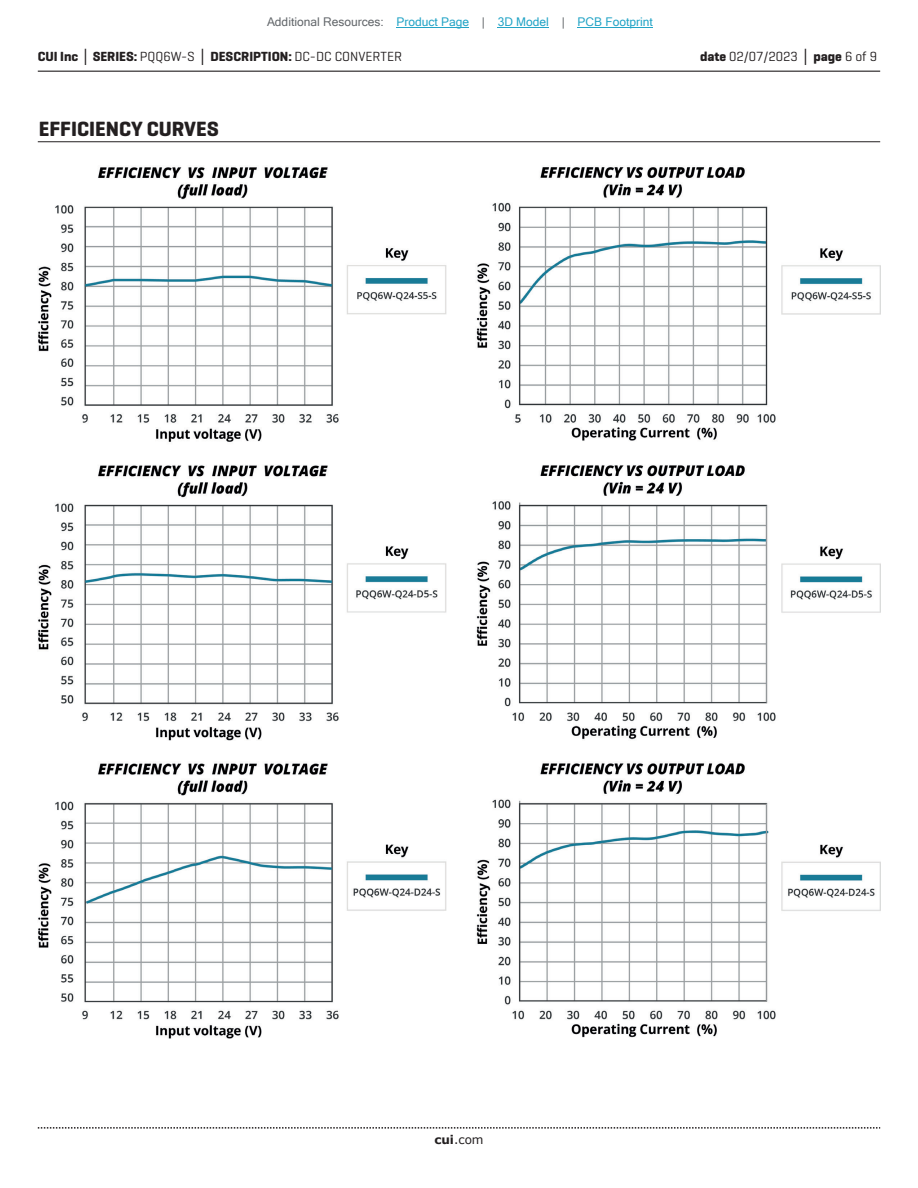
<style>
.page{position:relative;width:918px;height:1188px;background:#fff}
.page>*{position:absolute;margin:0;border:0;box-sizing:border-box;transform-origin:0 0}
.t1{font:700 21px "Geogrotesque";color:#231f20}
.t2{font:700 13.5px "Geogrotesque";color:#231f20}
.t3{font:13.5px "Geogrotesque";color:#231f20}
.t4{font:12px "Microsoft Sans Serif";color:#23a4c6}
.t5{font:12px "Verdana";color:#231f20}
.s1{color:#63676b}
.s2{font-family:"Verdana"}
.s3{font-weight:400}
.s4{font-weight:700}
.s5{font-family:"Verdana";font-weight:700}
</style>
<div class="page">
<hr style="left:38px;top:71px;width:842px;height:1px;background:#231f20">
<svg style="left:38px;top:1127px;width:842px;height:2px"></svg>
<hr style="left:38px;top:141px;width:842px;height:1px;background:#231f20">
<img style="left:38px;top:167px;width:842px;height:872px">
<hr style="left:397px;top:27px;width:72px;height:1px;background:#23a4c6">
<hr style="left:498px;top:27px;width:51px;height:1px;background:#23a4c6">
<hr style="left:578px;top:27px;width:75px;height:1px;background:#23a4c6">
<p class="t4" style="left:267px;top:15px;width:387px"><span class="s1">Additional Resources:</span> Product Page <span class="s1">|</span> 3D Model <span class="s1">|</span> PCB Footprint</p>
<p class="t2" style="left:38px;top:48px;width:366px">CUI Inc <span class="s2">│</span> SERIES: <span class="s3">PQQ6W-S</span> <span class="s2">│</span> DESCRIPTION: <span class="s3">DC-DC CONVERTER</span></p>
<p class="t3" style="left:700px;top:48px;width:179px"><span class="s4">date</span> 02/07/2023 <span class="s5">│</span> <span class="s4">page</span> 6 of 9</p>
<h1 class="t1" style="left:39px;top:116px;width:181px">EFFICIENCY CURVES</h1>
<p class="t5" style="left:434px;top:1131px;width:51px"><span class="s4">cui</span>.com</p>
</div>
